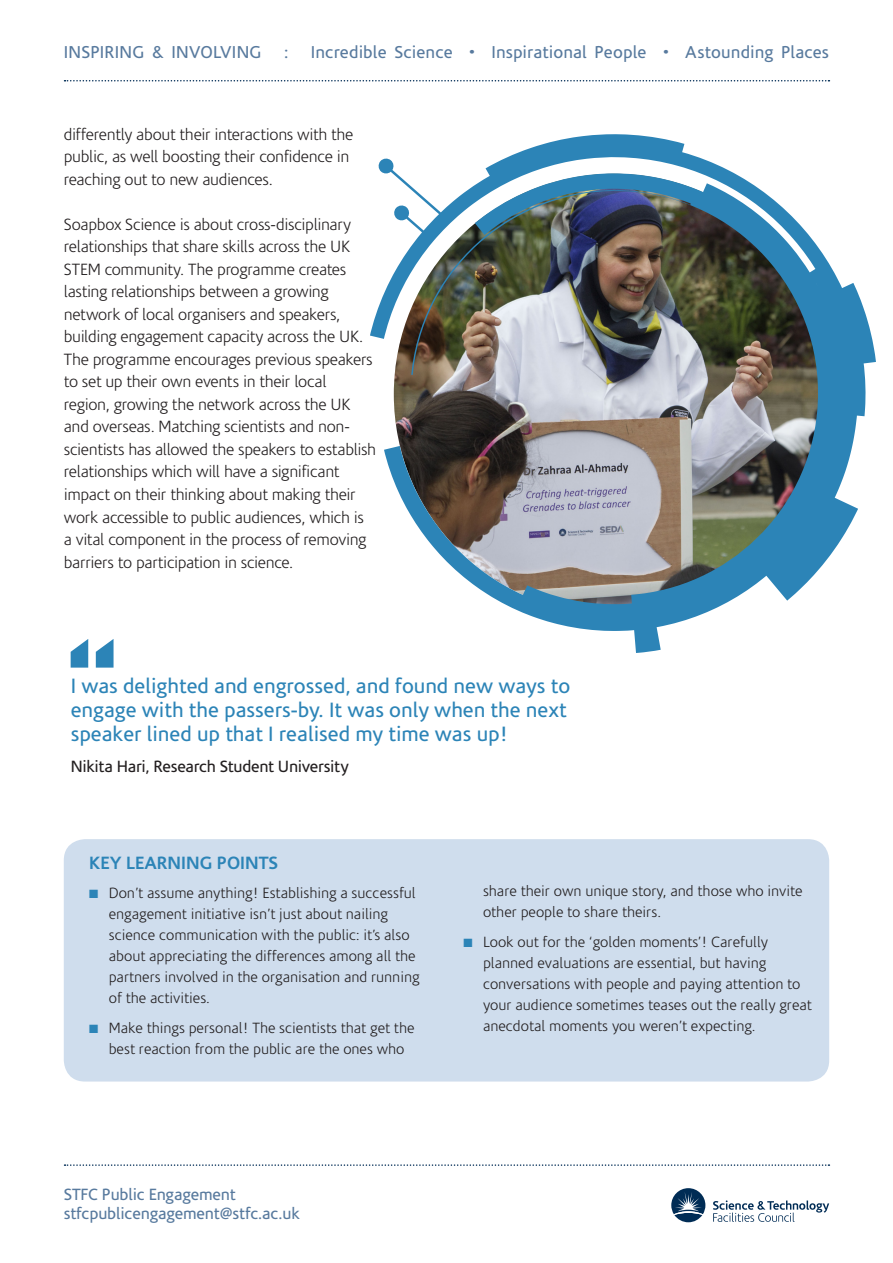
<style>
.page{position:relative;width:893px;height:1263px;background:#fff}
.page>*{position:absolute;margin:0;border:0;box-sizing:border-box;transform-origin:0 0}
.quote{font:900 108px "DIN";color:#2c84b7}
.quote-2{font:21px/24px "Corisande";color:#2c84b7}
.body_text{font:700 18px "Corisande";color:#2c84b7}
.t1{font:17.4px "Corisande";letter-spacing:.01em;color:#587a9e}
.t2{font:300 16.5px/22.5px "Corisande";letter-spacing:-.02em;color:#231f20}
.t3{font:16.5px/19.8px "Corisande";letter-spacing:-.01em;color:#587a9e}
.quote_name{font:16.5px "Corisande";letter-spacing:-.015em;color:#231f20}
.body_text-2{font:300 15px/21px "Corisande";color:#231f20}
.s1{color:#2c84b7}
</style>
<div class="page">
<svg style="left:65px;top:80px;width:764px;height:1px"></svg>
<svg style="left:65px;top:1164px;width:764px;height:2px"></svg>
<svg style="left:713px;top:1200px;width:116px;height:22px"></svg>
<svg style="left:671px;top:1188px;width:34px;height:34px"></svg>
<img style="left:370px;top:134px;width:506px;height:519px">
<div style="left:64px;top:839px;width:765px;height:242px;background:#cfdded;border-radius:21px"></div>
<p class="t1" style="left:64px;top:42px;width:199px">INSPIRING &amp; INVOLVING</p>
<p class="t1" style="left:284px;top:42px;width:6px">:</p>
<p class="t1" style="left:311px;top:42px;width:520px">Incredible Science • Inspirational People • Astounding Places</p>
<p class="t2" style="left:64px;top:124px;width:291px">differently about their interactions with the public, as well boosting their confidence in reaching out to new audiences.</p>
<p class="t2" style="left:64px;top:214px;width:314px">Soapbox Science is about cross-disciplinary relationships that share skills across the UK STEM community. The programme creates lasting relationships between a growing network of local organisers and speakers, building engagement capacity across the UK.<br>The programme encourages previous speakers to set up their own events in their local region, growing the network across the UK and overseas. Matching scientists and non&shy;scientists has allowed the speakers to establish relationships which will have a significant impact on their thinking about making their work accessible to public audiences, which is a vital component in the process of removing barriers to participation in science.</p>
<p class="quote" style="left:64px;top:617px;width:57px">“</p>
<p class="quote-2" style="left:71px;top:674px;width:501px">I was delighted and engrossed, and found new ways to engage with the passers-by. It was only when the next speaker lined up that I realised my time was up!</p>
<p class="quote_name" style="left:71px;top:757px;width:279px">Nikita Hari, Research Student University</p>
<p class="body_text" style="left:89px;top:852px;width:191px">KEY LEARNING POINTS</p>
<p class="body_text-2" style="left:109px;top:883px;width:312px;text-indent:-20px"><span class="s1">■</span> Don’t assume anything! Establishing a successful engagement initiative isn’t just about nailing science communication with the public: it’s also about appreciating the differences among all the partners involved in the organisation and running of the activities.</p>
<p class="body_text-2" style="left:109px;top:1017px;width:307px;text-indent:-20px"><span class="s1">■</span> Make things personal! The scientists that get the best reaction from the public are the ones who</p>
<p class="body_text-2" style="left:483px;top:881px;width:321px">share their own unique story, and those who invite other people to share theirs.</p>
<p class="body_text-2" style="left:483px;top:932px;width:330px;text-indent:-20px"><span class="s1">■</span> Look out for the ‘golden moments’! Carefully planned evaluations are essential, but having conversations with people and paying attention to your audience sometimes teases out the really great anecdotal moments you weren’t expecting.</p>
<p class="t3" style="left:64px;top:1184px;width:237px">STFC Public Engagement stfcpublicengagement@stfc.ac.uk</p>
</div>
